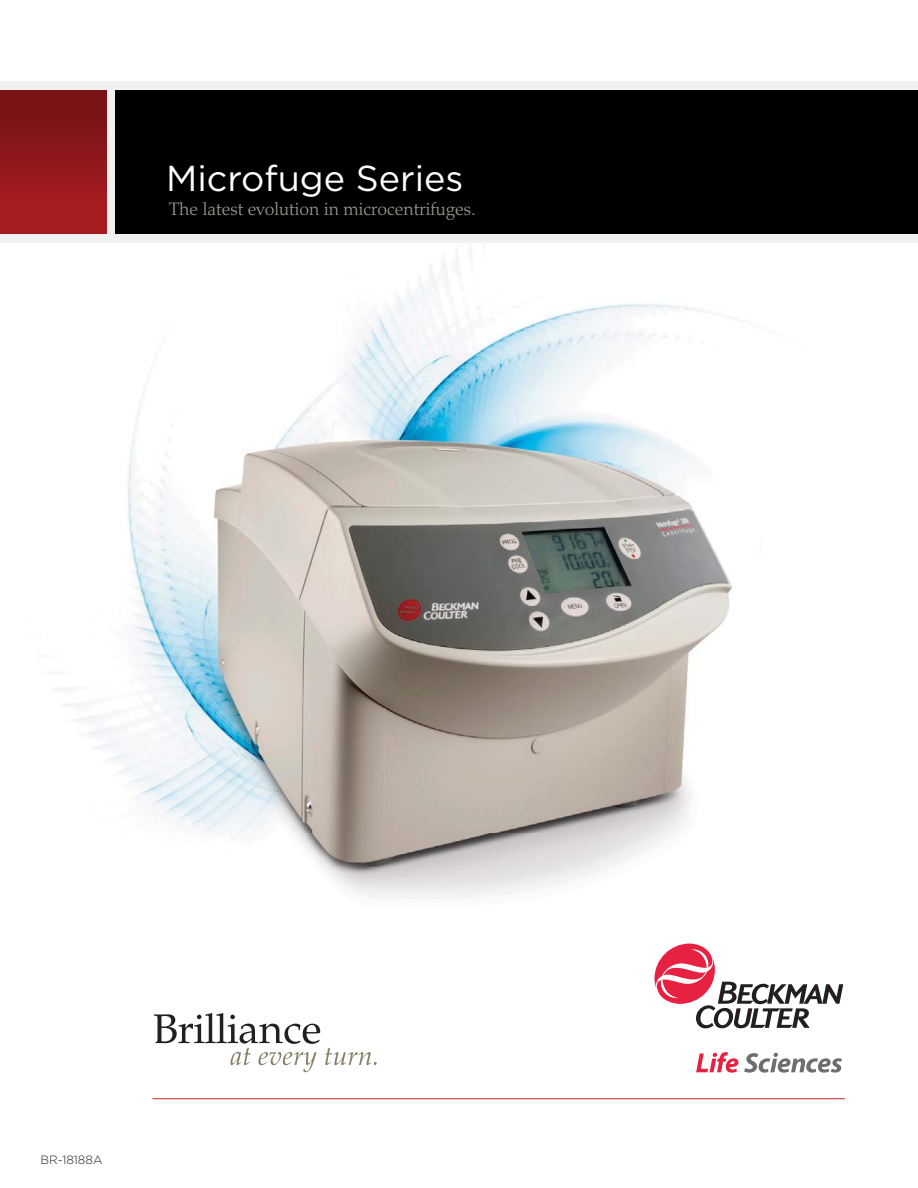
<style>
.page{position:relative;width:918px;height:1188px;background:#fff}
.page>*{position:absolute;margin:0;border:0;box-sizing:border-box;transform-origin:0 0}
.t1{font:36px "Gotham";color:#fff}
.t2{font:300 18px "Palatino LT Std";color:#a19a93}
.t3{font:300 12px "Gotham";color:#231f20}
</style>
<div class="page">
<img style="left:60px;top:246px;width:785px;height:854px">
<img style="left:191px;top:421px;width:626px;height:516px">
<div style="left:0;top:81px;width:918px;height:162px;background:#f1f1f2"></div>
<div style="left:115px;top:90px;width:803px;height:144px;background:#000"></div>
<hr style="left:152px;top:1098px;width:693px;height:1px;background:#cb2026">
<svg style="left:154px;top:1013px;width:223px;height:59px"></svg>
<svg style="left:655px;top:944px;width:188px;height:84px"></svg>
<svg style="left:696px;top:1052px;width:42px;height:21px"></svg>
<svg style="left:744px;top:1053px;width:98px;height:20px"></svg>
<div style="left:0;top:90px;width:106px;height:144px;background:linear-gradient(to bottom,#721213,#ae1d22)"></div>
<h1 class="t1" style="left:166px;top:164px;width:299px">Microfuge Series</h1>
<p class="t2" style="left:169px;top:198px;width:308px">The latest evolution in microcentrifuges.</p>
<p class="t3" style="left:41px;top:1155px;width:64px">BR-18188A</p>
</div>
